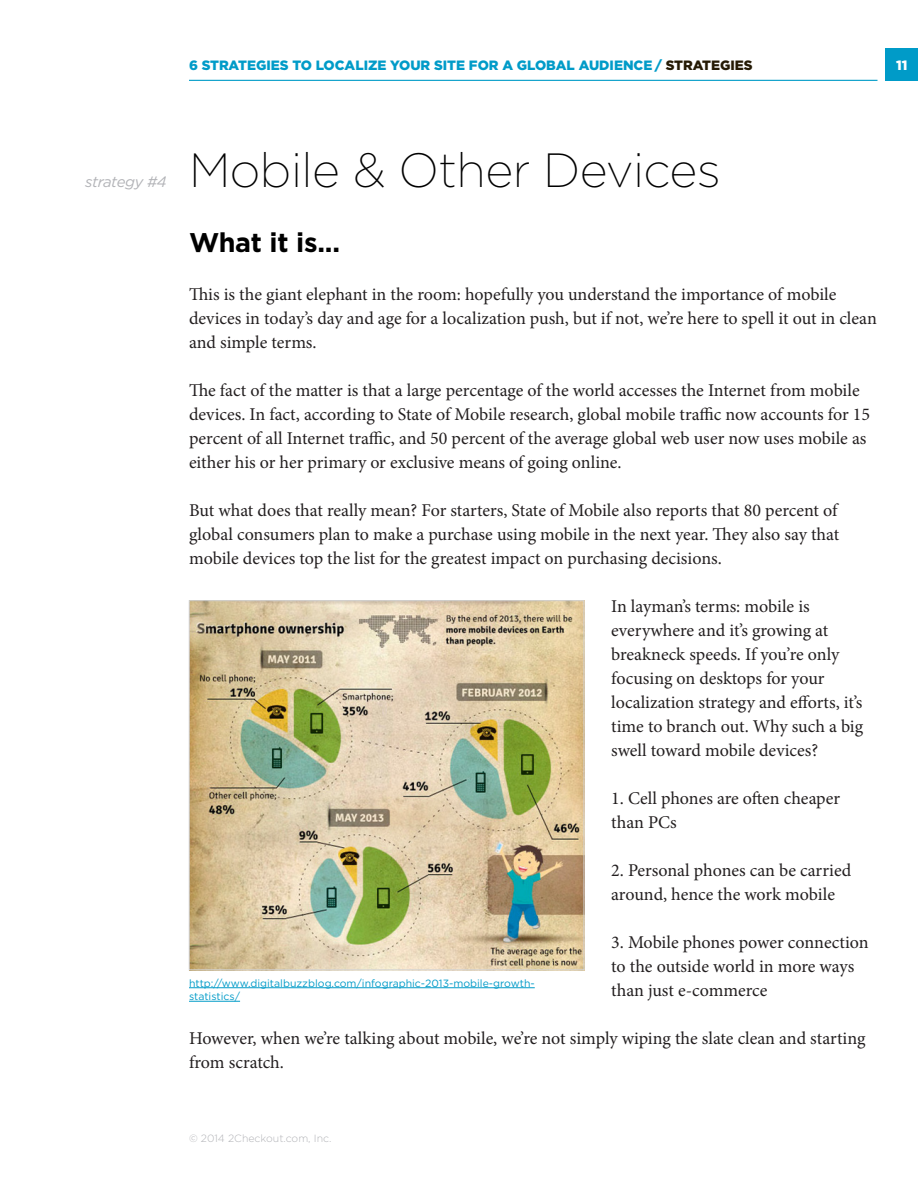
<style>
.page{position:relative;width:918px;height:1188px;background:#fff}
.page>*{position:absolute;margin:0;border:0;box-sizing:border-box;transform-origin:0 0}
.PAGE_-_TITLE{font:200 48px "Gotham";letter-spacing:-.01em;color:#000}
.PAGE_-_TITLE-2{font:700 27px "Gotham";letter-spacing:-.01em;color:#000}
.t1{font:18px/24px "Minion Pro";letter-spacing:-.005em;color:#231f20}
.PAGE_-_TITLE-3{font:italic 15px "Gotham";letter-spacing:-.035em;color:#b2b3b7}
.HEADER_-_CHAPTER{font:900 13.5px "Gotham";color:#009bc8}
.t2{font:900 13.5px "Gotham";color:#fff}
.t3{font:10.5px/13.5px "Gotham";color:#009bc8}
.t4{font:300 10.5px "Gotham";color:#b2b3b7}
.s1{color:#251a05}
</style>
<div class="page">
<hr style="left:189px;top:80px;width:689px;height:1px;background:#009bc8">
<div style="left:886px;top:49px;width:32px;height:32px;background:#009bc8"></div>
<hr style="left:189px;top:987px;width:346px;height:1px;background:#009bc8">
<hr style="left:189px;top:1001px;width:51px;height:1px;background:#009bc8">
<img style="left:191px;top:602px;width:391px;height:366px">
<div style="left:189px;top:600px;width:395px;height:370px;border:1px solid #d1d2d4"></div>
<p class="HEADER_-_CHAPTER" style="left:189px;top:56px;width:565px">6 STRATEGIES TO LOCALIZE YOUR SITE FOR A GLOBAL AUDIENCE / <span class="s1">STRATEGIES</span></p>
<p class="t2" style="left:896px;top:56px;width:13px">11</p>
<p class="PAGE_-_TITLE-3" style="left:85px;top:172px;width:83px">strategy #4</p>
<p class="PAGE_-_TITLE" style="left:189px;top:140px;width:533px">Mobile &amp; Other Devices</p>
<p class="PAGE_-_TITLE-2" style="left:189px;top:224px;width:153px">What it is...</p>
<p class="t1" style="left:189px;top:282px;width:689px">This is the giant elephant in the room: hopefully you understand the importance of mobile devices in today’s day and age for a localization push, but if not, we’re here to spell it out in clean and simple terms.</p>
<p class="t1" style="left:189px;top:378px;width:683px">The fact of the matter is that a large percentage of the world accesses the Internet from mobile devices. In fact, according to State of Mobile research, global mobile traffic now accounts for 15 percent of all Internet traffic, and 50 percent of the average global web user now uses mobile as either his or her primary or exclusive means of going online.</p>
<p class="t1" style="left:189px;top:498px;width:652px;text-align:justify">But what does that really mean? For starters, State of Mobile also reports that 80 percent of global consumers plan to make a purchase using mobile in the next year. They also say that mobile devices top the list for the greatest impact on purchasing decisions.</p>
<p class="t1" style="left:611px;top:594px;width:254px">In layman’s terms: mobile is everywhere and it’s growing at breakneck speeds. If you’re only focusing on desktops for your localization strategy and efforts, it’s time to branch out. Why such a big swell toward mobile devices?</p>
<p class="t1" style="left:611px;top:786px;width:230px">1. Cell phones are often cheaper than PCs</p>
<p class="t1" style="left:611px;top:858px;width:242px">2. Personal phones can be carried around, hence the work mobile</p>
<p class="t1" style="left:611px;top:930px;width:259px">3. Mobile phones power connection to the outside world in more ways than just e-commerce</p>
<p class="t1" style="left:189px;top:1026px;width:678px">However, when we’re talking about mobile, we’re not simply wiping the slate clean and starting from scratch.</p>
<p class="t3" style="left:189px;top:976px;width:347px">http://www.digitalbuzzblog.com/infographic-2013-mobile-growth&shy;statistics/</p>
<p class="t4" style="left:189px;top:1132px;width:144px">© 2014 2Checkout.com, Inc.</p>
</div>
